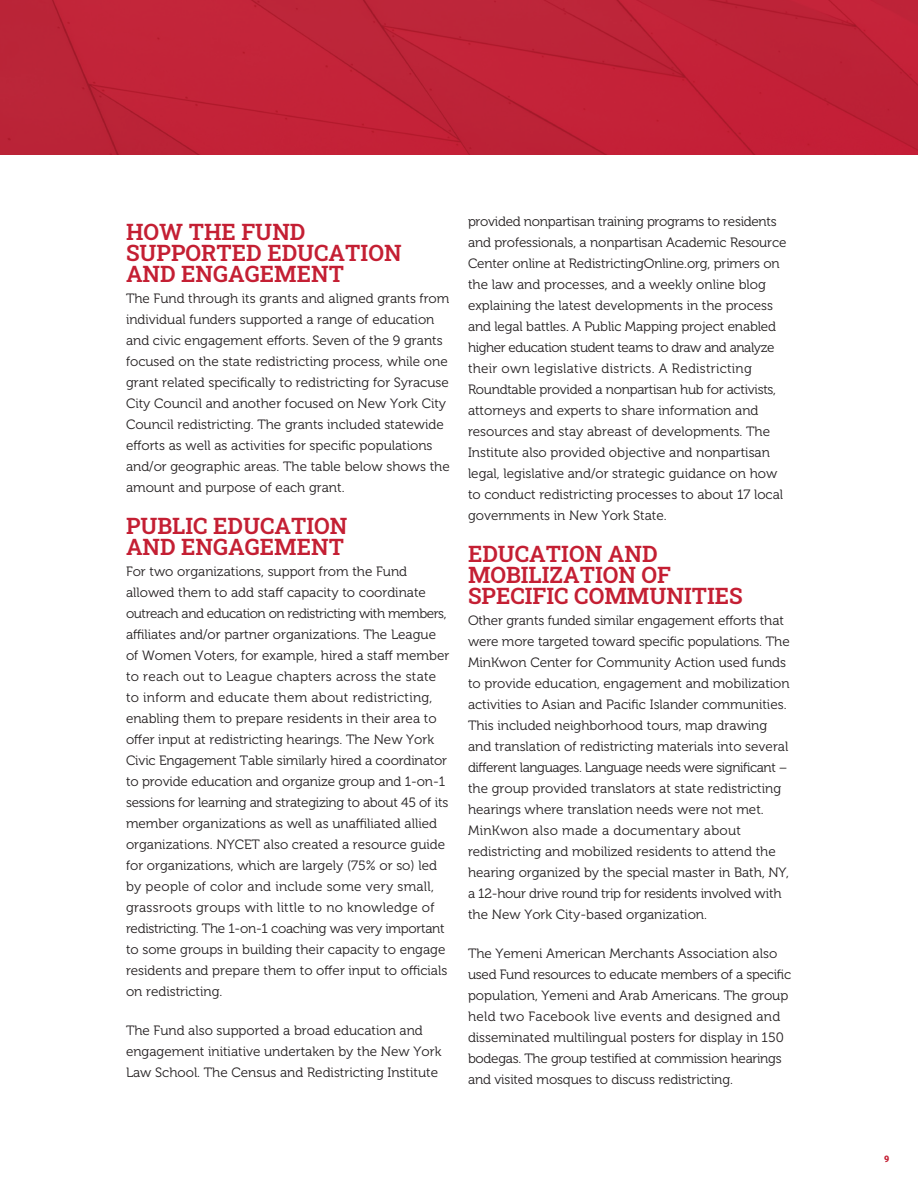
<style>
.page{position:relative;width:918px;height:1188px;background:#fff}
.page>*{position:absolute;margin:0;border:0;box-sizing:border-box;transform-origin:0 0}
.Heading_3{font:600 22.5px/21px "Roboto Slab";color:#c41f33}
.Heading_2{font:600 22.5px/21px "Roboto Slab";color:#c41f33}
.Body_Text{font:13.5px/21px "Museo 300";color:#231f20}
.t1{font:900 9px "Roboto";color:#c41f33}
</style>
<div class="page">
<div style="left:0;top:0;width:918px;height:154px;background:#c22338"></div>
<p class="Heading_2" style="left:126px;top:220px;width:277px">HOW THE FUND<br>SUPPORTED EDUCATION<br>AND ENGAGEMENT</p>
<p class="Body_Text" style="left:126px;top:288px;width:325px">The Fund through its grants and aligned grants from individual funders supported a range of education and civic engagement efforts. Seven of the 9 grants focused on the state redistricting process, while one grant related specifically to redistricting for Syracuse City Council and another focused on New York City Council redistricting. The grants included statewide efforts as well as activities for specific populations and/or geographic areas. The table below shows the amount and purpose of each grant.</p>
<p class="Heading_3" style="left:126px;top:514px;width:223px">PUBLIC EDUCATION<br>AND ENGAGEMENT</p>
<p class="Body_Text" style="left:126px;top:561px;width:325px">For two organizations, support from the Fund allowed them to add staff capacity to coordinate outreach and education on redistricting with members, affiliates and/or partner organizations. The League of Women Voters, for example, hired a staff member to reach out to League chapters across the state to inform and educate them about redistricting, enabling them to prepare residents in their area to offer input at redistricting hearings. The New York Civic Engagement Table similarly hired a coordinator to provide education and organize group and 1-on-1 sessions for learning and strategizing to about 45 of its member organizations as well as unaffiliated allied organizations. NYCET also created a resource guide for organizations, which are largely (75% or so) led by people of color and include some very small, grassroots groups with little to no knowledge of redistricting. The 1-on-1 coaching was very important to some groups in building their capacity to engage residents and prepare them to offer input to officials on redistricting.</p>
<p class="Body_Text" style="left:126px;top:1020px;width:317px">The Fund also supported a broad education and engagement initiative undertaken by the New York<br>Law School. The Census and Redistricting Institute</p>
<p class="Body_Text" style="left:468px;top:211px;width:320px">provided nonpartisan training programs to residents and professionals, a nonpartisan Academic Resource Center online at RedistrictingOnline.org, primers on the law and processes, and a weekly online blog explaining the latest developments in the process and legal battles. A Public Mapping project enabled higher education student teams to draw and analyze their own legislative districts. A Redistricting Roundtable provided a nonpartisan hub for activists, attorneys and experts to share information and resources and stay abreast of developments. The Institute also provided objective and nonpartisan legal, legislative and/or strategic guidance on how to conduct redistricting processes to about 17 local governments in New York State.</p>
<p class="Heading_3" style="left:468px;top:543px;width:276px">EDUCATION AND<br>MOBILIZATION OF<br>SPECIFIC COMMUNITIES</p>
<p class="Body_Text" style="left:468px;top:610px;width:323px">Other grants funded similar engagement efforts that were more targeted toward specific populations. The MinKwon Center for Community Action used funds to provide education, engagement and mobilization activities to Asian and Pacific Islander communities.<br>This included neighborhood tours, map drawing and translation of redistricting materials into several different languages. Language needs were significant – the group provided translators at state redistricting hearings where translation needs were not met.<br>MinKwon also made a documentary about redistricting and mobilized residents to attend the hearing organized by the special master in Bath, NY, a 12-hour drive round trip for residents involved with the New York City-based organization.</p>
<p class="Body_Text" style="left:468px;top:943px;width:325px">The Yemeni American Merchants Association also used Fund resources to educate members of a specific population, Yemeni and Arab Americans. The group held two Facebook live events and designed and disseminated multilingual posters for display in 150 bodegas. The group testified at commission hearings and visited mosques to discuss redistricting.</p>
<p class="t1" style="left:884px;top:1152px;width:7px">9</p>
</div>
